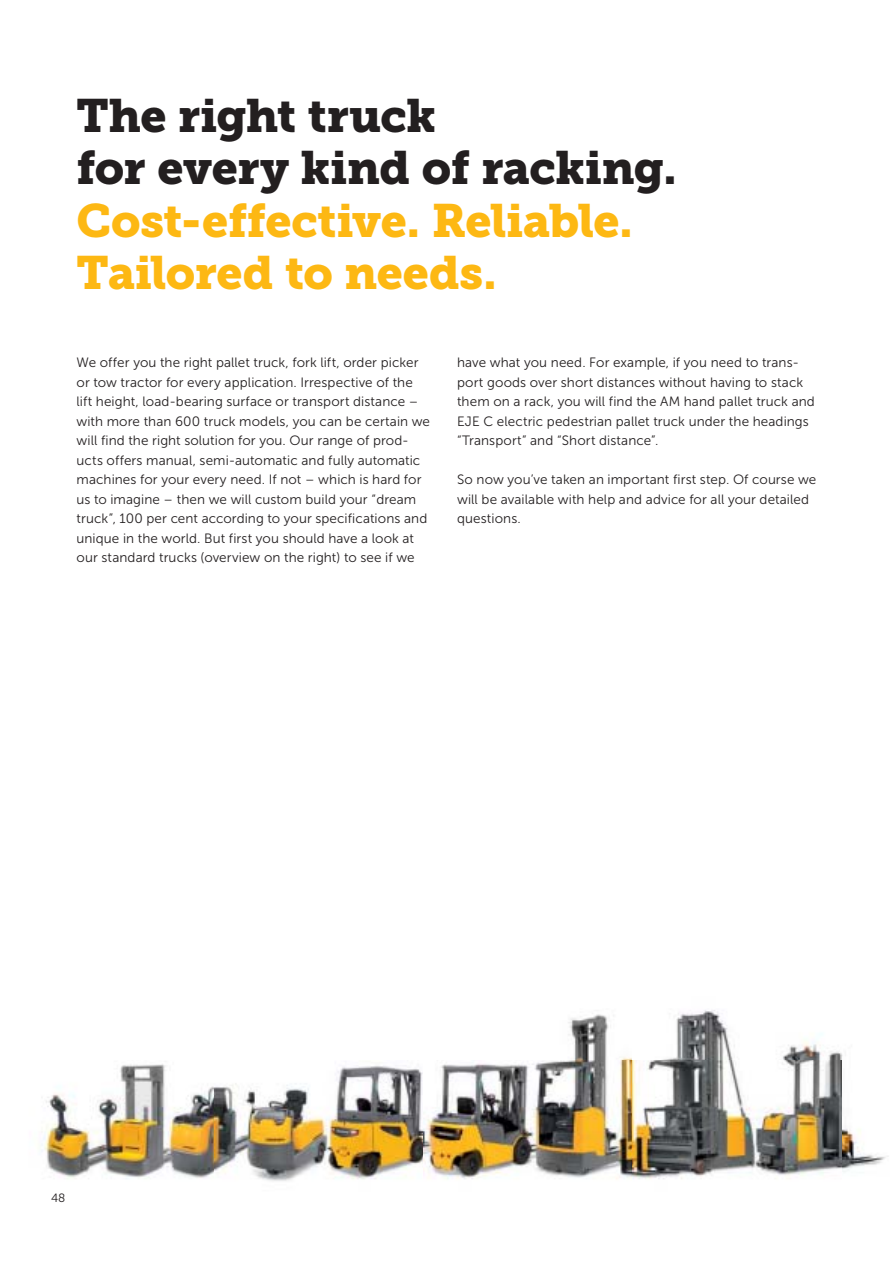
<style>
.page{position:relative;width:893px;height:1263px;background:#fff}
.page>*{position:absolute;margin:0;border:0;box-sizing:border-box;transform-origin:0 0}
.t1{font:46.5px/52.5px "Museo JH Slab 900";letter-spacing:-.01em;color:#fdb813}
.t2{font:46.5px/52.5px "Museo JH Slab 900";letter-spacing:-.01em;color:#231f20}
.t3{font:13.5px/19.5px "Museo JH Sans 300";letter-spacing:.005em;color:#231f20}
.t4{font:12px "Museo JH Sans 300";color:#231f20}
</style>
<div class="page">
<img style="left:41px;top:1010px;width:847px;height:171px">
<h1 class="t2" style="left:77px;top:94px;width:602px">The right truck<br>for every kind of racking.</h1>
<h1 class="t1" style="left:77px;top:199px;width:558px">Cost-effective. Reliable.<br>Tailored to needs.</h1>
<p class="t3" style="left:77px;top:354px;width:355px">We offer you the right pallet truck, fork lift, order picker or tow tractor for every application. Irrespective of the lift height, load-bearing surface or transport distance – with more than 600 truck models, you can be certain we will find the right solution for you. Our range of prod&shy;ucts offers manual, semi-automatic and fully automatic machines for your every need. If not – which is hard for us to imagine – then we will custom build your “dream truck”, 100 per cent according to your specifications and unique in the world. But first you should have a look at our standard trucks (overview on the right) to see if we</p>
<p class="t3" style="left:457px;top:354px;width:359px">have what you need. For example, if you need to trans&shy;port goods over short distances without having to stack them on a rack, you will find the AM hand pallet truck and EJE C electric pedestrian pallet truck under the headings “Transport” and “Short distance”.</p>
<p class="t3" style="left:457px;top:471px;width:361px">So now you’ve taken an important first step. Of course we will be available with help and advice for all your detailed questions.</p>
<p class="t4" style="left:51px;top:1193px;width:16px">48</p>
</div>
